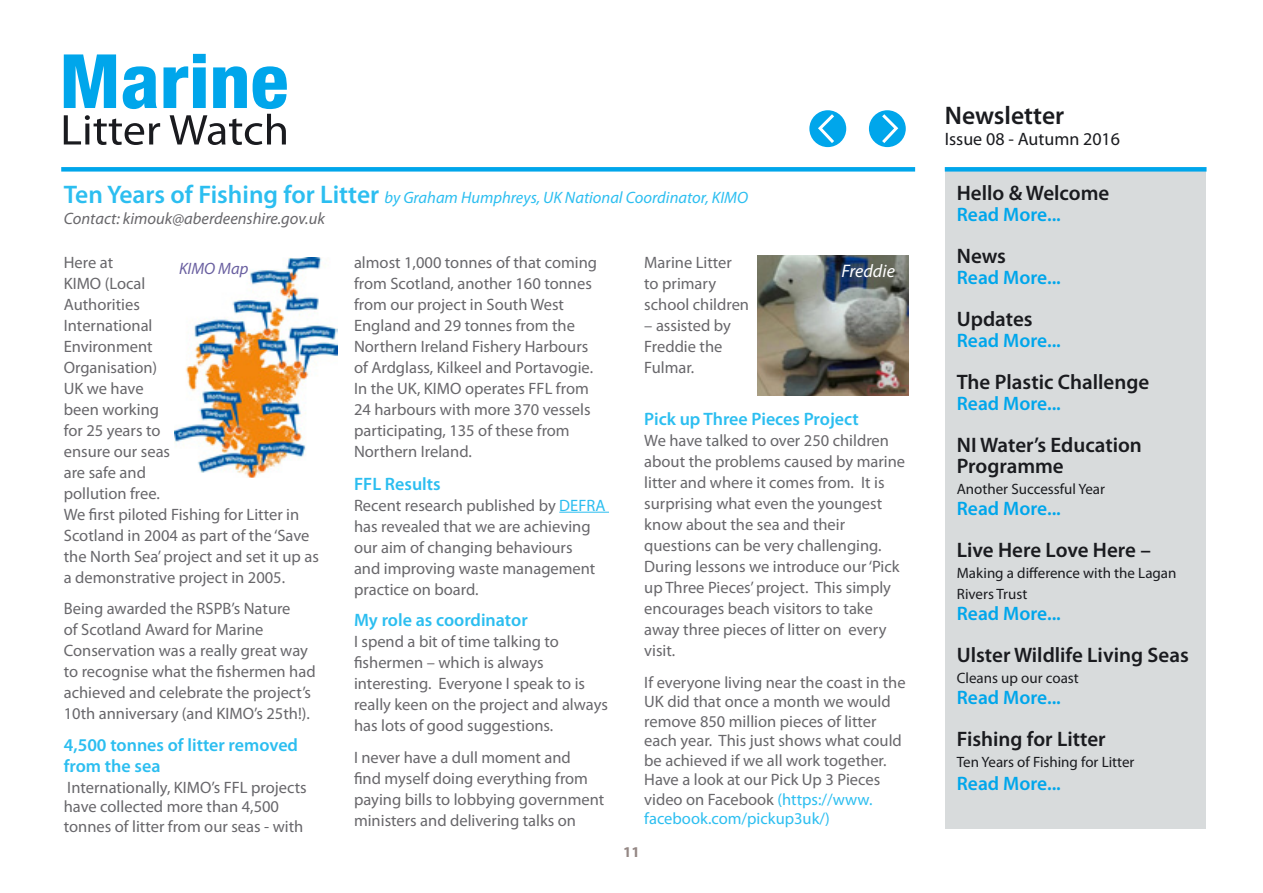
<style>
.page{position:relative;width:1263px;height:893px;background:#fff}
.page>*{position:absolute;margin:0;border:0;box-sizing:border-box;transform-origin:0 0}
.t1{font:600 25.5px "Myriad Pro";color:#1a1b1f}
.t2{font:600 21px/21px "Myriad Pro";color:#1a1b1f}
.t3{font:600 19.5px "Myriad Pro";color:#00a6eb}
.Body_text{font:italic 18.15px "Myriad Pro";color:#fff}
.Body_text-2{font:600 18px/21px "Myriad Pro";color:#2cbef0}
.t4{font:18px "Myriad Pro";color:#1a1b1f}
.Body_text-3{font:16.5px/21px "Myriad Pro";color:#68676b}
.Body_text-4{font:italic 16.5px "Myriad Pro";color:#2cbef0}
.Body_text-5{font:italic 16.5px "Myriad Pro";color:#68676b}
.Body_text-6{font:italic 16.5px "Myriad Pro";color:#695fa0}
.t5{font:15px/21px "Myriad Pro";color:#1a1b1f}
.t6{font:700 15px "Myriad Pro";color:#948784}
.s1{font-weight:600;font-style:normal;font-size:25.5px}
.s2{color:#2cbef0}
</style>
<div class="page">
<div style="left:945px;top:169px;width:261px;height:660px;background:#d8dbdc"></div>
<div style="left:61px;top:167px;width:854px;height:5px;background:#00a6eb"></div>
<div style="left:945px;top:167px;width:261px;height:5px;background:#00a6eb"></div>
<svg style="left:64px;top:54px;width:223px;height:91px"></svg>
<div style="left:809px;top:110px;width:37px;height:37px;background:#00a6eb;border-radius:50%"></div>
<svg style="left:816px;top:111px;width:21px;height:35px"></svg>
<div style="left:869px;top:110px;width:37px;height:37px;background:#00a6eb;border-radius:50%"></div>
<svg style="left:879px;top:111px;width:21px;height:35px"></svg>
<hr style="left:559px;top:512px;width:50px;height:1px;background:#2cbef0">
<img style="left:175px;top:257px;width:163px;height:221px">
<img style="left:757px;top:255px;width:152px;height:141px">
<p class="Body_text-4" style="left:64px;top:187px;width:686px"><span class="s1">Ten Years of Fishing for Litter</span> by Graham Humphreys, UK National Coordinator, KIMO</p>
<p class="Body_text-5" style="left:64px;top:208px;width:263px">Contact: kimouk@aberdeenshire.gov.uk</p>
<p class="Body_text-3" style="left:354px;top:251px;width:245px">almost 1,000 tonnes of that coming from Scotland, another 160 tonnes from our project in South West<br>England and 29 tonnes from the<br>Northern Ireland Fishery Harbours of Ardglass, Kilkeel and Portavogie.<br>In the UK, KIMO operates FFL from<br>24 harbours with more 370 vessels participating, 135 of these from<br>Northern Ireland.</p>
<p class="Body_text-2" style="left:354px;top:472px;width:88px">FFL Results</p>
<p class="Body_text-3" style="left:354px;top:494px;width:253px">Recent research published by <span class="s2">DEFRA </span>has revealed that we are achieving our aim of changing behaviours<br>and improving waste management practice on board.</p>
<p class="Body_text-2" style="left:354px;top:609px;width:175px">My role as coordinator</p>
<p class="Body_text-3" style="left:354px;top:631px;width:255px">I spend a bit of time talking to fishermen – which is always interesting. Everyone I speak to is really keen on the project and always has lots of good suggestions.</p>
<p class="Body_text-3" style="left:354px;top:746px;width:252px">I never have a dull moment and<br>find myself doing everything from paying bills to lobbying government ministers and delivering talks on</p>
<p class="Body_text-3" style="left:644px;top:251px;width:106px">Marine Litter to primary school children</p>
<p class="Body_text-3" style="left:644px;top:314px;width:88px">– assisted by<br>Freddie the<br>Fulmar.</p>
<p class="Body_text-2" style="left:644px;top:408px;width:216px">Pick up Three Pieces Project</p>
<p class="Body_text-3" style="left:644px;top:430px;width:262px">We have talked to over 250 children about the problems caused by marine litter and where it comes from. It is surprising what even the youngest know about the sea and their questions can be very challenging.<br>During lessons we introduce our ‘Pick up Three Pieces’ project. This simply encourages beach visitors to take away three pieces of litter on every visit.</p>
<p class="Body_text-3" style="left:644px;top:672px;width:263px;line-height:19.5px">If everyone living near the coast in the UK did that once a month we would remove 850 million pieces of litter each year. This just shows what could be achieved if we all work together.<br>Have a look at our Pick Up 3 Pieces video on Facebook <span class="s2">(https://www. facebook.com/pickup3uk/)</span></p>
<p class="Body_text-3" style="left:64px;top:251px;width:257px">Here at<br>KIMO (Local<br>Authorities<br>International<br>Environment<br>Organisation)<br>UK we have<br>been working<br>for 25 years to<br>ensure our seas<br>are safe and<br>pollution free.<br>We first piloted Fishing for Litter in<br>Scotland in 2004 as part of the ‘Save the North Sea’ project and set it up as a demonstrative project in 2005.</p>
<p class="Body_text-3" style="left:64px;top:598px;width:253px">Being awarded the RSPB’s Nature<br>of Scotland Award for Marine Conservation was a really great way to recognise what the fishermen had achieved and celebrate the project’s 10th anniversary (and KIMO’s 25th!).</p>
<p class="Body_text-2" style="left:64px;top:733px;width:236px">4,500 tonnes of litter removed from the sea</p>
<p class="Body_text-3" style="left:64px;top:777px;width:244px;line-height:19.5px">Internationally, KIMO’s FFL projects have collected more than 4,500 tonnes of litter from our seas - with</p>
<p class="Body_text-6" style="left:179px;top:258px;width:71px">KIMO Map</p>
<p class="Body_text" style="left:841px;top:259px;width:55px">Freddie</p>
<p class="t6" style="left:623px;top:843px;width:18px">11</p>
<h1 class="t1" style="left:945px;top:99px;width:121px">Newsletter</h1>
<p class="t4" style="left:945px;top:128px;width:177px">Issue 08 - Autumn 2016</p>
<p class="t2" style="left:957px;top:182px;width:154px">Hello &amp; Welcome</p>
<p class="t3" style="left:957px;top:202px;width:106px">Read More...</p>
<p class="t2" style="left:957px;top:245px;width:51px">News</p>
<p class="t3" style="left:957px;top:265px;width:106px">Read More...</p>
<p class="t2" style="left:957px;top:308px;width:77px">Updates</p>
<p class="t3" style="left:957px;top:328px;width:106px">Read More...</p>
<p class="t2" style="left:957px;top:371px;width:194px">The Plastic Challenge</p>
<p class="t3" style="left:957px;top:391px;width:106px">Read More...</p>
<p class="t2" style="left:957px;top:434px;width:187px">NI Water’s Education<br>Programme</p>
<p class="t5" style="left:957px;top:478px;width:150px">Another Successful Year</p>
<p class="t3" style="left:957px;top:496px;width:106px">Read More...</p>
<p class="t2" style="left:957px;top:539px;width:196px">Live Here Love Here –</p>
<p class="t5" style="left:957px;top:562px;width:221px">Making a difference with the Lagan<br>Rivers Trust</p>
<p class="t3" style="left:957px;top:601px;width:106px">Read More...</p>
<p class="t2" style="left:957px;top:644px;width:233px">Ulster Wildlife Living Seas</p>
<p class="t5" style="left:957px;top:667px;width:123px">Cleans up our coast</p>
<p class="t3" style="left:957px;top:685px;width:106px">Read More...</p>
<p class="t2" style="left:957px;top:728px;width:150px">Fishing for Litter</p>
<p class="t5" style="left:957px;top:751px;width:179px">Ten Years of Fishing for Litter</p>
<p class="t3" style="left:957px;top:771px;width:106px">Read More...</p>
</div>
